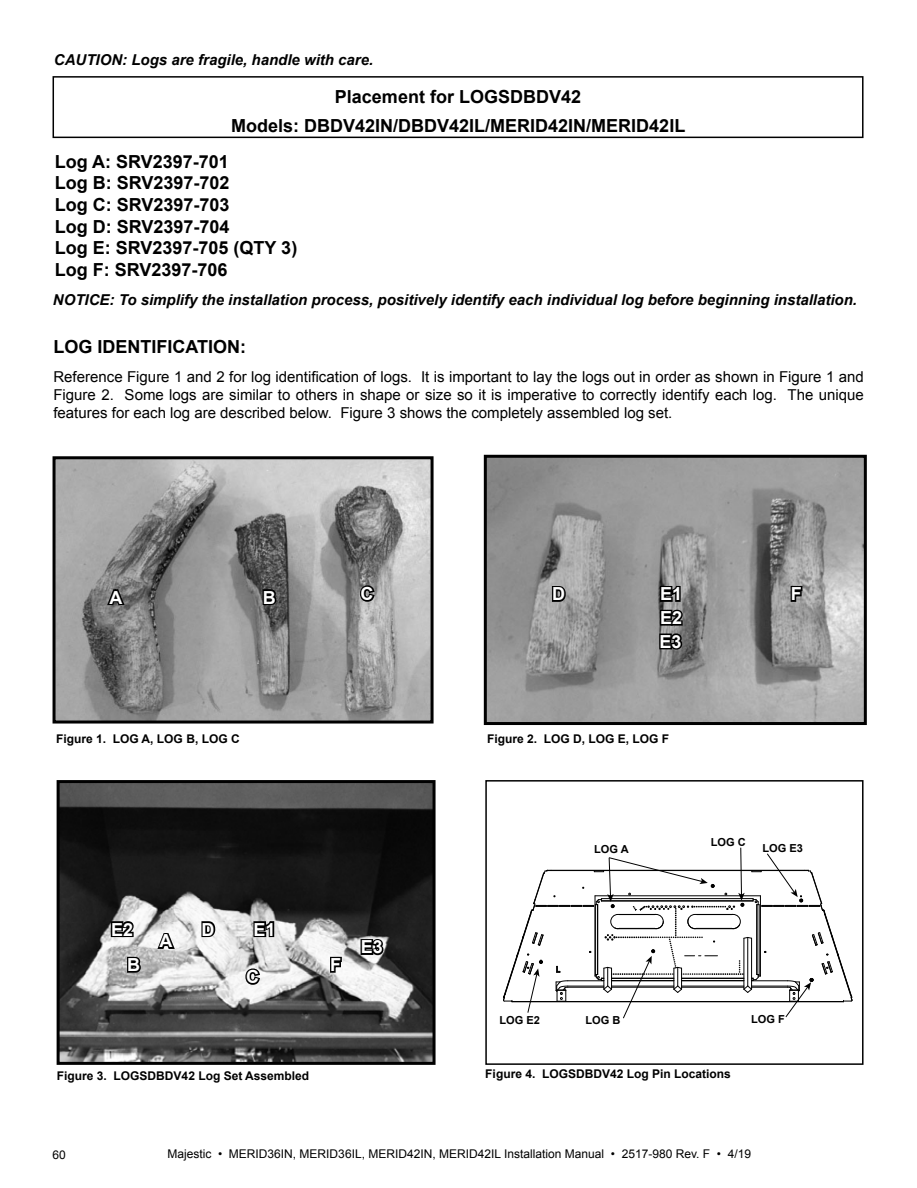
<style>
.page{position:relative;width:917px;height:1188px;background:#fff}
.page>*{position:absolute;margin:0;border:0;box-sizing:border-box;transform-origin:0 0}
.t1{font:700 18px/21.6px "Arial";color:#000}
.t2{font:700 18px "Arial";color:#fff}
.t3{font:15px/18px "Arial";color:#000;text-align:justify}
.t4{font:italic 700 15px "Arial";color:#000}
.t5{font:700 12px "Arial";color:#000}
.t6{font:12px "Arial";color:#000}
.t7{font:700 11.1px "Arial";color:#000}
</style>
<div class="page">
<img style="left:488px;top:459px;width:374px;height:262px">
<div style="left:484px;top:455px;width:382px;height:270px;border:3px solid #000"></div>
<div style="left:52px;top:76px;width:811px;height:62px;border:2px solid #000"></div>
<img style="left:56px;top:460px;width:373px;height:260px">
<div style="left:52px;top:456px;width:381px;height:268px;border:3px solid #000"></div>
<svg style="left:105px;top:585px;width:22px;height:22px"></svg>
<svg style="left:261px;top:587px;width:18px;height:20px"></svg>
<svg style="left:358px;top:583px;width:18px;height:21px"></svg>
<div style="left:485px;top:780px;width:378px;height:285px;border:2px solid #000"></div>
<img style="left:61px;top:784px;width:370px;height:277px">
<div style="left:57px;top:780px;width:378px;height:285px;border:3px solid #000"></div>
<svg style="left:789px;top:584px;width:15px;height:19px"></svg>
<svg style="left:550px;top:584px;width:18px;height:19px"></svg>
<svg style="left:657px;top:584px;width:28px;height:67px;background:#434343"></svg>
<svg style="left:155px;top:929px;width:22px;height:21px"></svg>
<svg style="left:125px;top:955px;width:18px;height:19px"></svg>
<svg style="left:243px;top:966px;width:19px;height:21px"></svg>
<svg style="left:328px;top:955px;width:15px;height:19px"></svg>
<svg style="left:252px;top:919px;width:24px;height:20px"></svg>
<svg style="left:200px;top:919px;width:17px;height:20px"></svg>
<svg style="left:359px;top:937px;width:27px;height:20px"></svg>
<svg style="left:109px;top:919px;width:27px;height:20px"></svg>
<svg style="left:503px;top:847px;width:349px;height:172px"></svg>
<p class="t4" style="left:54px;top:50px;width:321px">CAUTION: Logs are fragile, handle with care.</p>
<p class="t1" style="left:231px;top:83px;width:456px;line-height:28.3px;text-align:center">Placement for LOGSDBDV42<br>Models: DBDV42IN/DBDV42IL/MERID42IN/MERID42IL</p>
<p class="t1" style="left:55px;top:151px;width:244px">Log A: SRV2397-701<br>Log B: SRV2397-702<br>Log C: SRV2397-703<br>Log D: SRV2397-704<br>Log E: SRV2397-705 (QTY 3)<br>Log F: SRV2397-706</p>
<p class="t4" style="left:53px;top:290px;width:805px">NOTICE: To simplify the installation process, positively identify each individual log before beginning installation.</p>
<p class="t1" style="left:53px;top:336px;width:194px">LOG IDENTIFICATION:</p>
<p class="t3" style="left:53px;top:368px;width:812px">Reference Figure 1 and 2 for log identification of logs. It is important to lay the logs out in order as shown in Figure 1 and Figure 2. Some logs are similar to others in shape or size so it is imperative to correctly identify each log. The unique features for each log are described below. Figure 3 shows the completely assembled log set.</p>
<p class="t2" style="left:109px;top:585px;width:14px">A</p>
<p class="t2" style="left:263px;top:585px;width:14px">B</p>
<p class="t2" style="left:360px;top:582px;width:14px">C</p>
<p class="t5" style="left:56px;top:730px;width:185px">Figure 1. LOG A, LOG B, LOG C</p>
<p class="t2" style="left:111px;top:917px;width:24px">E2</p>
<p class="t2" style="left:127px;top:953px;width:14px">B</p>
<p class="t2" style="left:160px;top:929px;width:14px">A</p>
<p class="t2" style="left:202px;top:917px;width:14px">D</p>
<p class="t2" style="left:254px;top:917px;width:24px">E1</p>
<p class="t2" style="left:246px;top:965px;width:14px">C</p>
<p class="t2" style="left:330px;top:953px;width:12px">F</p>
<p class="t2" style="left:361px;top:935px;width:24px">E3</p>
<p class="t5" style="left:57px;top:1068px;width:254px">Figure 3. LOGSDBDV42 Log Set Assembled</p>
<p class="t2" style="left:552px;top:582px;width:14px">D</p>
<p class="t2" style="left:660px;top:582px;width:24px">E1</p>
<p class="t2" style="left:790px;top:582px;width:12px">F</p>
<p class="t2" style="left:659px;top:630px;width:24px">E3</p>
<p class="t2" style="left:660px;top:606px;width:24px">E2</p>
<p class="t5" style="left:487px;top:731px;width:184px">Figure 2. LOG D, LOG E, LOG F</p>
<p class="t7" style="left:711px;top:835px;width:36px">LOG C</p>
<p class="t7" style="left:594px;top:842px;width:36px">LOG A</p>
<p class="t7" style="left:762px;top:841px;width:42px">LOG E3</p>
<p class="t7" style="left:499px;top:1012px;width:42px">LOG E2</p>
<p class="t7" style="left:585px;top:1012px;width:36px">LOG B</p>
<p class="t7" style="left:751px;top:1012px;width:35px">LOG F</p>
<p class="t5" style="left:485px;top:1066px;width:247px">Figure 4. LOGSDBDV42 Log Pin Locations</p>
<p class="t6" style="left:52px;top:1147px;width:15px">60</p>
<p class="t6" style="left:167px;top:1146px;width:585px">Majestic • MERID36IN, MERID36IL, MERID42IN, MERID42IL Installation Manual • 2517-980 Rev. F • 4/19</p>
</div>
